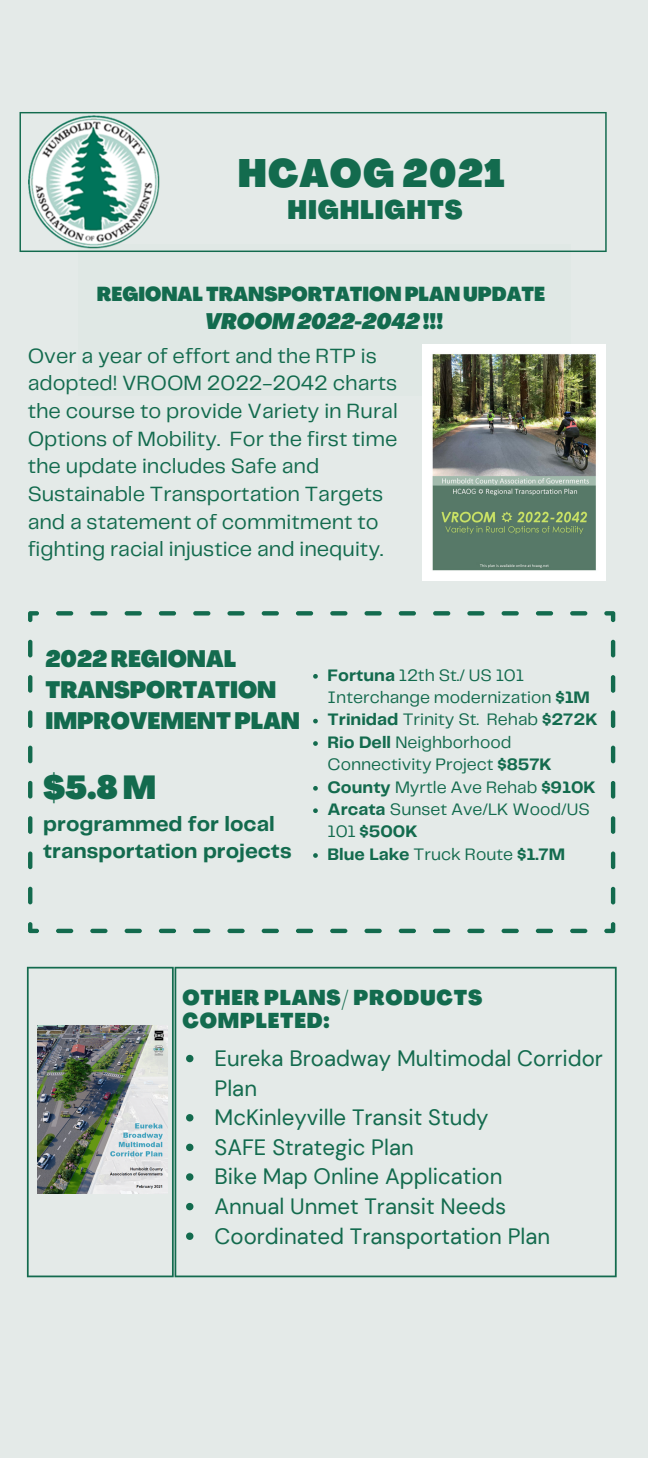
<style>
.page{position:relative;width:648px;height:1458px;background:#e4eae8}
.page>*{position:absolute;margin:0;border:0;box-sizing:border-box;transform-origin:0 0}
.t1{font:900 condensed 38.93px "Agrandir";letter-spacing:.03em;color:#136b4e}
.t2{font:900 condensed 32.62px "Agrandir";color:#136b4e}
.t3{font:900 condensed 26.32px "Agrandir";letter-spacing:.03em;color:#136b4e}
.t4{font:900 condensed 23.4px/31.1px "Agrandir";color:#136b4e}
.t5{font:22.28px/29.7px "DM Sans";color:#136b4e}
.t6{font:italic 900 condensed 22.05px "Agrandir";color:#136b4e}
.t7{font:21.38px/27.7px "Telegraf";color:#136b4e}
.t8{font:700 21.38px/27px "Telegraf";color:#136b4e}
.t9{font:900 condensed 21.15px/22.7px "Agrandir";letter-spacing:.04em;color:#136b4e}
.t10{font:900 condensed 19.8px "Agrandir";color:#136b4e}
.t11{font:17.32px/22.5px "Telegraf";color:#136b4e}
.t12{font:700 17.32px "Telegraf";color:#136b4e}
.s1{font-style:normal}
.s2{font-weight:700}
.s3{font-weight:400}
</style>
<div class="page">
<svg style="left:20px;top:112px;width:587px;height:140px"></svg>
<div style="left:78px;top:244px;width:493px;height:152px;background:#e0e8e5"></div>
<img style="left:422px;top:344px;width:183px;height:236px">
<svg style="left:28px;top:611px;width:587px;height:322px"></svg>
<svg style="left:313px;top:674px;width:5px;height:5px"></svg>
<svg style="left:313px;top:719px;width:5px;height:4px"></svg>
<svg style="left:313px;top:741px;width:5px;height:5px"></svg>
<svg style="left:313px;top:786px;width:5px;height:5px"></svg>
<svg style="left:313px;top:808px;width:5px;height:5px"></svg>
<svg style="left:313px;top:853px;width:5px;height:5px"></svg>
<svg style="left:175px;top:967px;width:442px;height:310px"></svg>
<svg style="left:27px;top:967px;width:147px;height:310px"></svg>
<svg style="left:186px;top:1055px;width:7px;height:7px"></svg>
<svg style="left:186px;top:1114px;width:7px;height:7px"></svg>
<svg style="left:186px;top:1144px;width:7px;height:7px"></svg>
<svg style="left:186px;top:1173px;width:7px;height:8px"></svg>
<svg style="left:186px;top:1203px;width:7px;height:7px"></svg>
<svg style="left:186px;top:1233px;width:7px;height:7px"></svg>
<img style="left:38px;top:1025px;width:130px;height:169px">
<img style="left:28px;top:116px;width:132px;height:133px">
<p class="t1" style="left:238px;top:158px;width:269px">HCAOG 2021</p>
<p class="t3" style="left:288px;top:199px;width:176px">HIGHLIGHTS</p>
<p class="t10" style="left:97px;top:287px;width:450px">REGIONALTRANSPORTATION PLAN UPDATE</p>
<p class="t6" style="left:205px;top:313px;width:240px">VROOM2022-2042<span class="s1">!!!</span></p>
<p class="t7" style="left:28px;top:343px;width:372px">Over a year of effort and the RTP is adopted! VROOM 2022-2042 charts the course to provide Variety in Rural Options of Mobility. For the first time the update includes Safe and Sustainable Transportation Targets and a statement of commitment to fighting racial injustice and inequity.</p>
<p class="t4" style="left:45px;top:645px;width:256px">2022 REGIONAL<br>TRANSPORTATION<br>IMPROVEMENT PLAN</p>
<p class="t2" style="left:43px;top:774px;width:115px">$5.8M</p>
<p class="t8" style="left:43px;top:812px;width:250px">programmed for local transportation projects</p>
<p class="t11" style="left:328px;top:664px;width:264px"><span class="s2">Fortuna</span> 12th St./ US 101<br>Interchange modernization <span class="s2">$1M</span></p>
<p class="t11" style="left:328px;top:709px;width:272px"><span class="s2">Trinidad</span> Trinity St. Rehab <span class="s2">$272K</span></p>
<p class="t11" style="left:328px;top:732px;width:226px"><span class="s2">Rio Dell</span> Neighborhood<br>Connectivity Project <span class="s2">$857K</span></p>
<p class="t11" style="left:328px;top:776px;width:270px"><span class="s2">County</span> Myrtle Ave Rehab <span class="s2">$910K</span></p>
<p class="t11" style="left:328px;top:799px;width:264px"><span class="s2">Arcata</span> Sunset Ave/LK Wood/US<br>101 <span class="s2">$500K</span></p>
<p class="t12" style="left:328px;top:847px;width:239px">Blue Lake <span class="s3">Truck Route</span> $1.7M</p>
<p class="t9" style="left:182px;top:988px;width:301px">OTHER PLANS/ PRODUCTS<br>COMPLETED:</p>
<p class="t5" style="left:215px;top:1044px;width:390px">Eureka Broadway Multimodal Corridor<br>Plan</p>
<p class="t5" style="left:215px;top:1103px;width:276px">McKinleyville Transit Study</p>
<p class="t5" style="left:215px;top:1132px;width:201px">SAFE Strategic Plan</p>
<p class="t5" style="left:215px;top:1162px;width:289px">Bike Map Online Application</p>
<p class="t5" style="left:215px;top:1192px;width:293px">Annual Unmet Transit Needs</p>
<p class="t5" style="left:215px;top:1221px;width:337px">Coordinated Transportation Plan</p>
</div>
